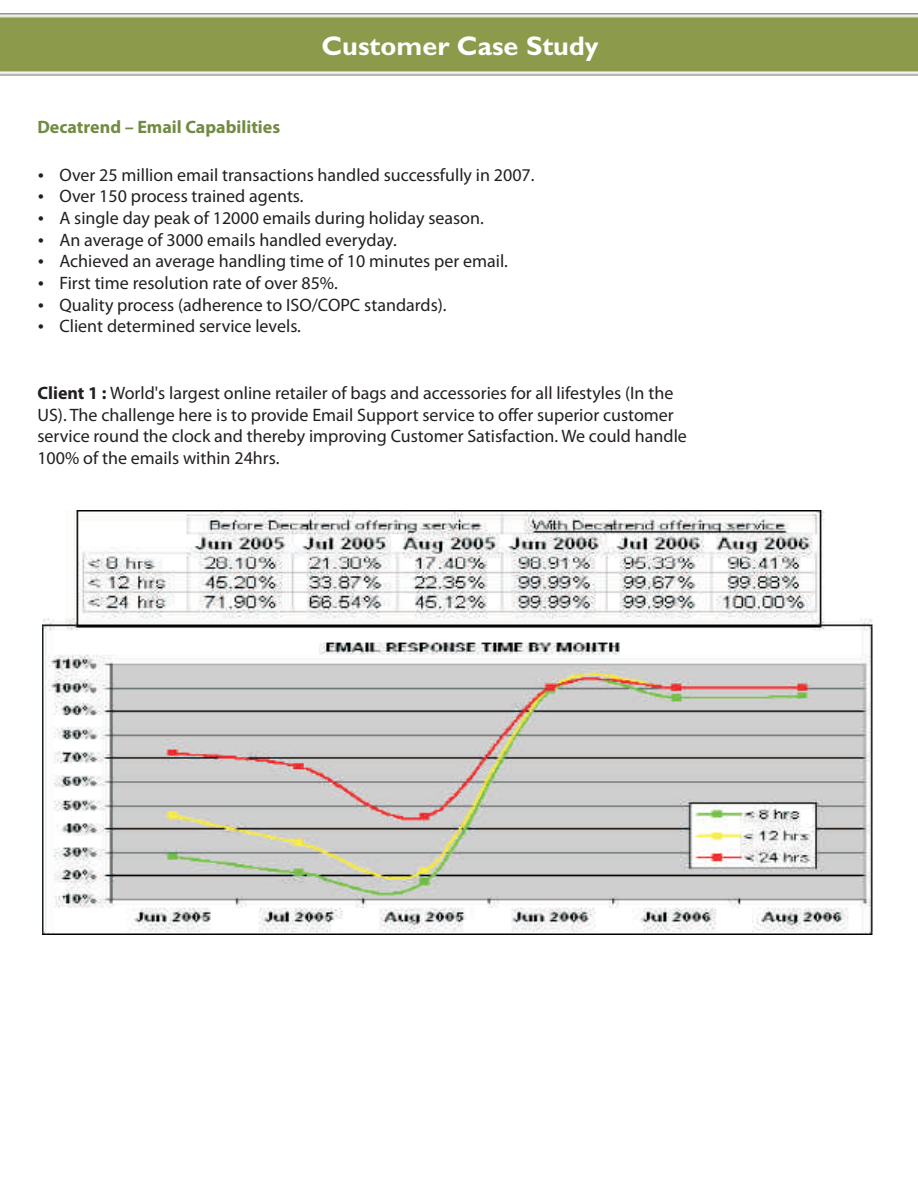
<style>
.page{position:relative;width:918px;height:1188px;background:#fff}
.page>*{position:absolute;margin:0;border:0;box-sizing:border-box;transform-origin:0 0}
.t1{font:700 27px "Gill Sans";color:#fff}
.t2{font:18px/21.6px "Myriad Pro";color:#231f20}
.t3{font:700 18px "Myriad Pro";color:#718b43}
.s1{font-weight:700}
</style>
<div class="page">
<img style="left:1px;top:14px;width:917px;height:62px">
<img style="left:43px;top:510px;width:830px;height:425px">
<h1 class="t1" style="left:321px;top:36px;width:279px">Customer Case Study</h1>
<p class="t3" style="left:37px;top:120px;width:244px">Decatrend – Email Capabilities</p>
<p class="t2" style="left:59px;top:165px;width:477px">Over 25 million email transactions handled successfully in 2007.<br>Over 150 process trained agents.<br>A single day peak of 12000 emails during holiday season.<br>An average of 3000 emails handled everyday.<br>Achieved an average handling time of 10 minutes per email.<br>First time resolution rate of over 85%.<br>Quality process (adherence to ISO/COPC standards).<br>Client determined service levels.</p>
<p class="t2" style="left:37px;top:384px;width:651px"><span class="s1">Client 1 :</span> World's largest online retailer of bags and accessories for all lifestyles (In the US). The challenge here is to provide Email Support service to offer superior customer service round the clock and thereby improving Customer Satisfaction. We could handle 100% of the emails within 24hrs.</p>
</div>
